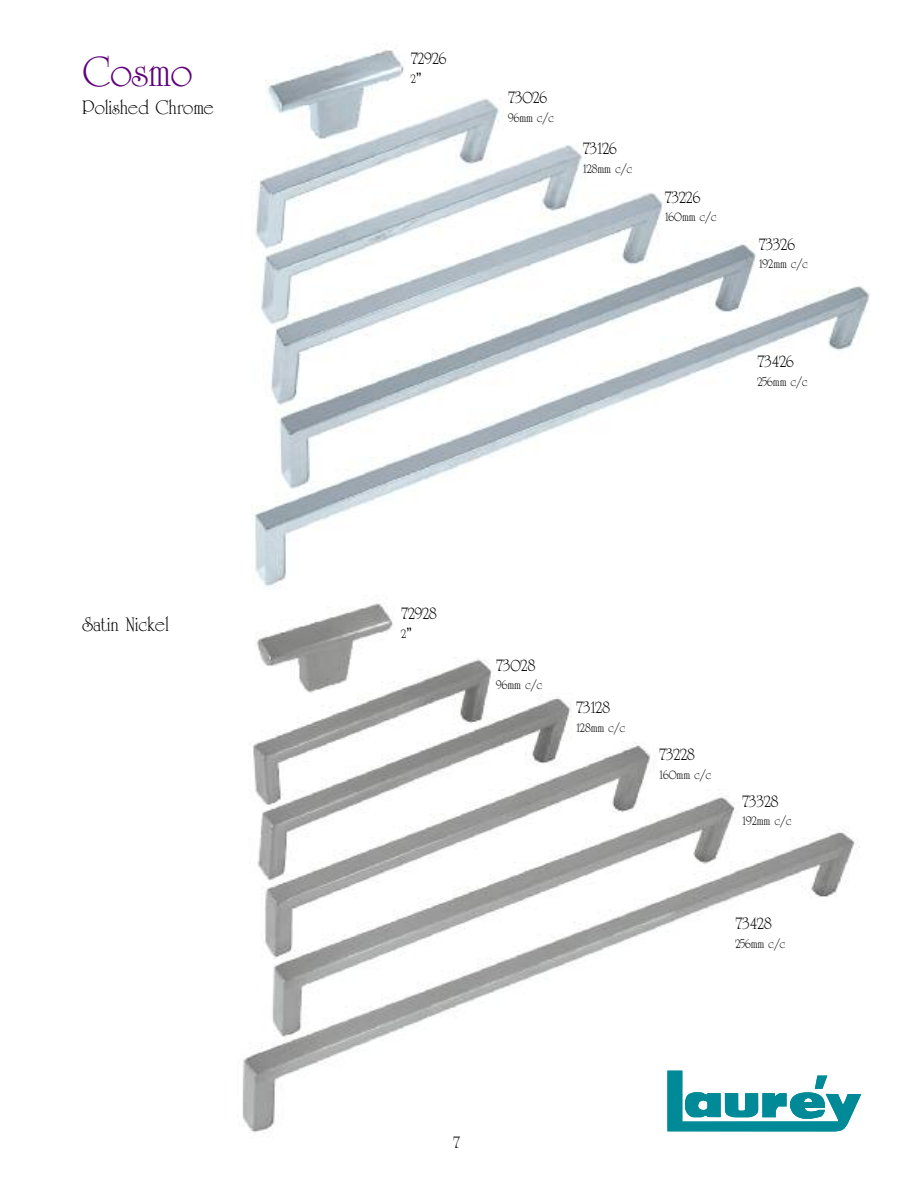
<style>
.page{position:relative;width:918px;height:1188px;background:#fff}
.page>*{position:absolute;margin:0;border:0;box-sizing:border-box;transform-origin:0 0}
.t1{font:45px "University Roman";color:#5e007b}
.t2{font:21px "University Roman";color:#000}
.t3{font:18px "University Roman";color:#000}
.t4{font:13.5px "University Roman";color:#000}
.s1{font-family:"Lucida Grande"}
</style>
<div class="page">
<img style="left:242px;top:659px;width:613px;height:475px">
<img style="left:255px;top:603px;width:140px;height:91px">
<svg style="left:667px;top:1071px;width:194px;height:60px"></svg>
<img style="left:252px;top:99px;width:618px;height:490px">
<img style="left:266px;top:48px;width:140px;height:94px">
<h1 class="t1" style="left:82px;top:44px;width:111px">Cosmo</h1>
<h2 class="t2" style="left:82px;top:95px;width:133px">Polished Chrome</h2>
<h2 class="t2" style="left:82px;top:611px;width:88px">Satin Nickel</h2>
<h3 class="t3" style="left:411px;top:47px;width:37px">72926</h3>
<p class="t4" style="left:411px;top:70px;width:12px">2<span class="s1">”</span></p>
<h3 class="t3" style="left:508px;top:87px;width:41px">73026</h3>
<p class="t4" style="left:508px;top:109px;width:47px">96mm c/c</p>
<h3 class="t3" style="left:583px;top:138px;width:35px">73126</h3>
<p class="t4" style="left:583px;top:160px;width:51px">128mm c/c</p>
<h3 class="t3" style="left:665px;top:186px;width:37px">73226</h3>
<p class="t4" style="left:665px;top:209px;width:53px">160mm c/c</p>
<h3 class="t3" style="left:759px;top:233px;width:38px">73326</h3>
<p class="t4" style="left:759px;top:256px;width:51px">192mm c/c</p>
<h3 class="t3" style="left:758px;top:351px;width:38px">73426</h3>
<p class="t4" style="left:758px;top:373px;width:51px">256mm c/c</p>
<h3 class="t3" style="left:401px;top:602px;width:37px">72928</h3>
<p class="t4" style="left:401px;top:625px;width:12px">2<span class="s1">”</span></p>
<h3 class="t3" style="left:496px;top:654px;width:41px">73028</h3>
<p class="t4" style="left:496px;top:677px;width:47px">96mm c/c</p>
<h3 class="t3" style="left:576px;top:696px;width:35px">73128</h3>
<p class="t4" style="left:576px;top:719px;width:51px">128mm c/c</p>
<h3 class="t3" style="left:659px;top:744px;width:37px">73228</h3>
<p class="t4" style="left:659px;top:766px;width:53px">160mm c/c</p>
<h3 class="t3" style="left:742px;top:790px;width:38px">73328</h3>
<p class="t4" style="left:742px;top:813px;width:51px">192mm c/c</p>
<h3 class="t3" style="left:735px;top:912px;width:38px">73428</h3>
<p class="t4" style="left:735px;top:935px;width:51px">256mm c/c</p>
<h3 class="t3" style="left:453px;top:1132px;width:8px">7</h3>
</div>
